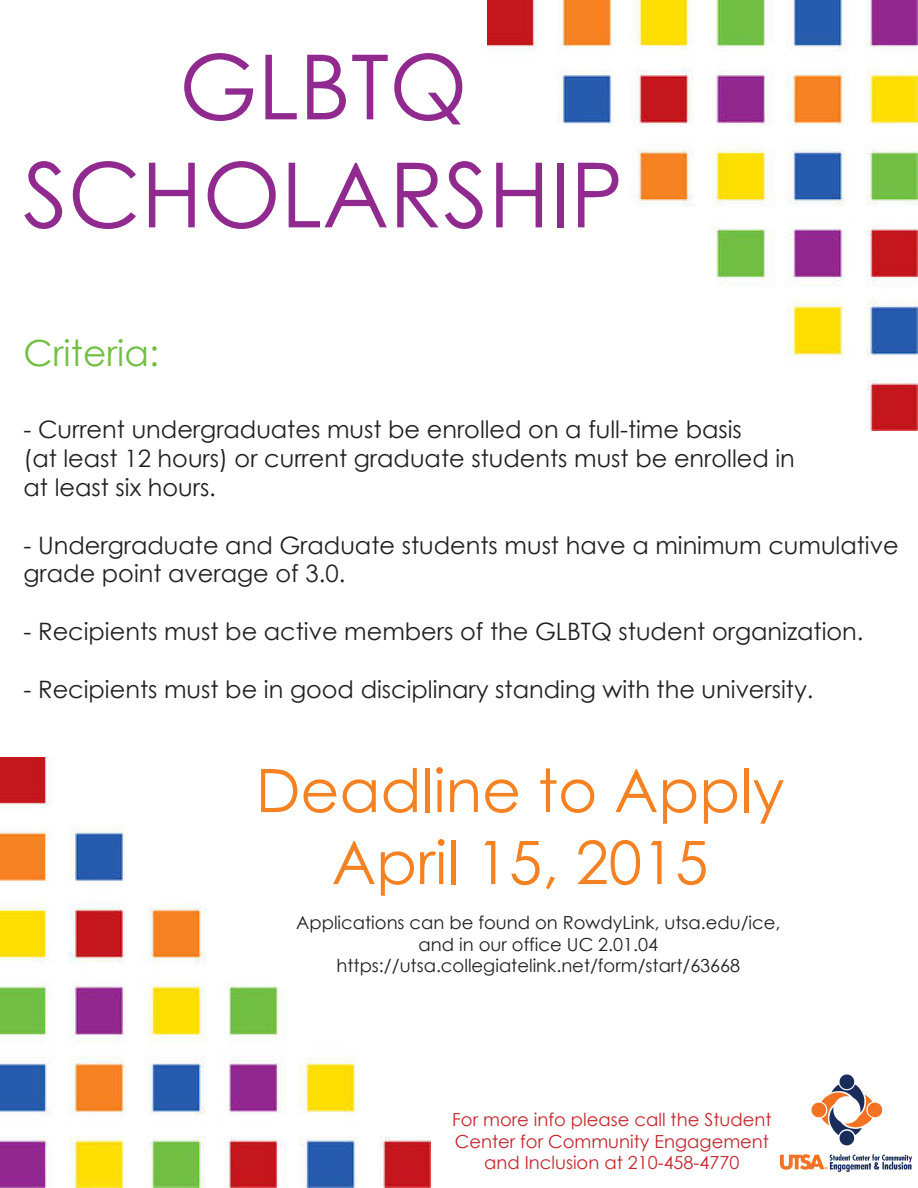
<style>
.page{position:relative;width:918px;height:1188px;background:#fff}
.page>*{position:absolute;margin:0;border:0;box-sizing:border-box;transform-origin:0 0}
.t1{font:90px/108px "Century Gothic";color:#902a8e;text-align:center}
.t2{font:60px/72px "Century Gothic";color:#f58222;text-align:center}
.t3{font:36px "Century Gothic";color:#73bf44}
.t4{font:24px/28.8px "Century Gothic";color:#231f20}
.t5{font:18px/21.6px "Century Gothic";color:#231f20;text-align:center}
.t6{font:18px/21.6px "Century Gothic";color:#c3262e;text-align:center}
</style>
<div class="page">
<img style="left:487px;top:0;width:431px;height:431px">
<img style="left:0;top:757px;width:431px;height:431px">
<img style="left:781px;top:1074px;width:131px;height:98px">
<h1 class="t1" style="left:23px;top:31px;width:602px">GLBTQ<br>SCHOLARSHIP</h1>
<h3 class="t3" style="left:23px;top:328px;width:137px">Criteria:</h3>
<p class="t4" style="left:23px;top:415px;width:773px">- Current undergraduates must be enrolled on a full-time basis<br>(at least 12 hours) or current graduate students must be enrolled in at least six hours.</p>
<p class="t4" style="left:23px;top:530px;width:877px">- Undergraduate and Graduate students must have a minimum cumulative grade point average of 3.0.</p>
<p class="t4" style="left:23px;top:617px;width:842px">- Recipients must be active members of the GLBTQ student organization.</p>
<p class="t4" style="left:23px;top:674px;width:792px">- Recipients must be in good disciplinary standing with the university.</p>
<h2 class="t2" style="left:256px;top:754px;width:530px">Deadline to Apply<br>April 15, 2015</h2>
<p class="t5" style="left:296px;top:911px;width:486px">Applications can be found on RowdyLink, utsa.edu/ice, and in our office UC 2.01.04 https://utsa.collegiatelink.net/form/start/63668</p>
<p class="t6" style="left:452px;top:1109px;width:321px">For more info please call the Student<br>Center for Community Engagement and Inclusion at 210-458-4770</p>
</div>
